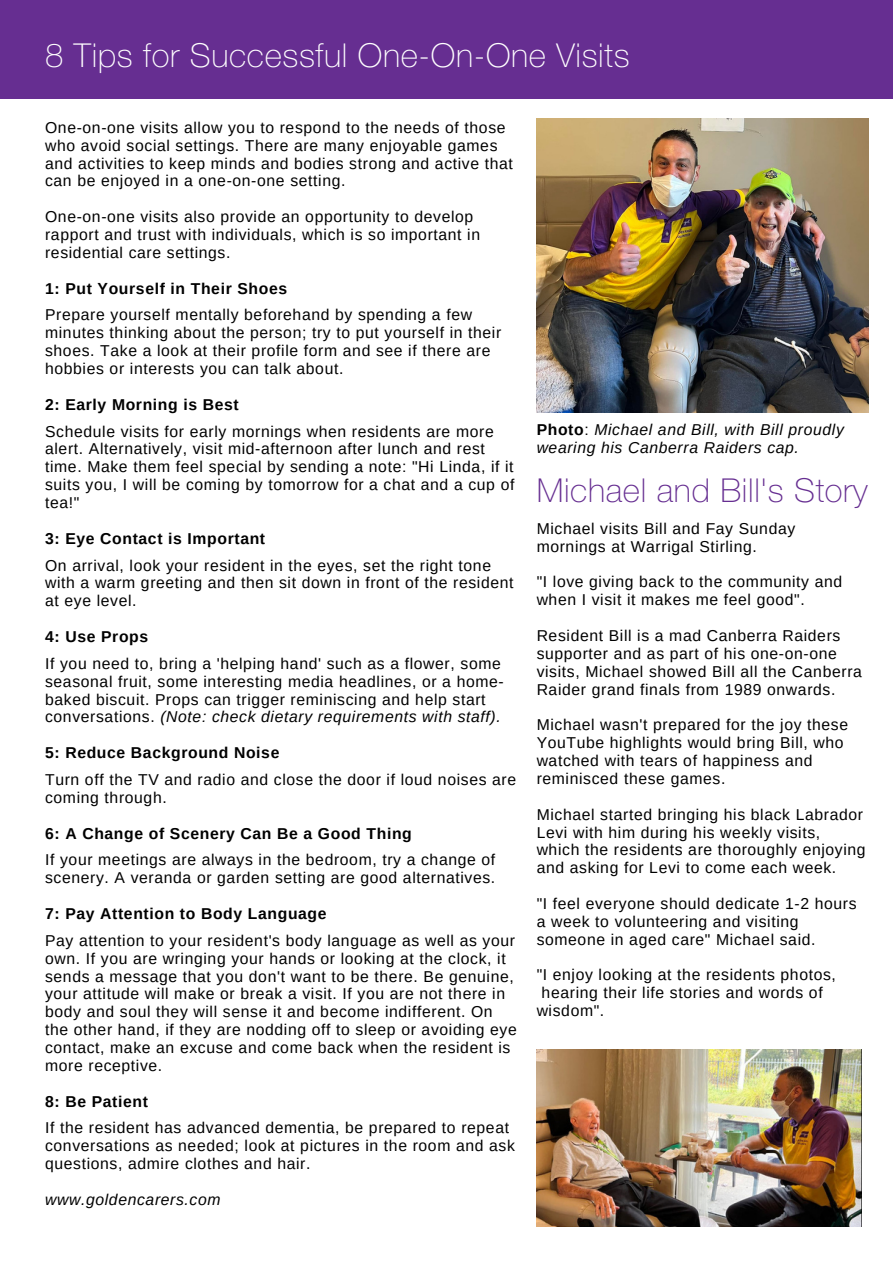
<style>
.page{position:relative;width:893px;height:1264px;background:#fff}
.page>*{position:absolute;margin:0;border:0;box-sizing:border-box;transform-origin:0 0}
.t1{font:100 33px "Helvetica Neue LT Std";letter-spacing:.02em;color:#fff}
.t2{font:100 33px "Helvetica Neue LT Std";letter-spacing:.02em;color:#662e91}
.t3{font:15.75px/17.9px "Arimo";letter-spacing:.04em;color:#000}
.t4{font:700 15.75px "Arimo";letter-spacing:.04em;color:#000}
.t5{font:italic 15.75px/18px "Arimo";letter-spacing:.04em;color:#000}
.s1{font-style:italic}
.s2{font-weight:700;font-style:normal}
.s3{font-style:normal}
</style>
<div class="page">
<div style="left:0;top:0;width:892px;height:98px;background:#662e91"></div>
<img style="left:536px;top:118px;width:332px;height:295px">
<img style="left:536px;top:1049px;width:325px;height:177px">
<h1 class="t1" style="left:45px;top:43px;width:586px">8 Tips for Successful One-On-One Visits</h1>
<p class="t3" style="left:45px;top:118px;width:469px">One-on-one visits allow you to respond to the needs of those who avoid social settings. There are many enjoyable games and activities to keep minds and bodies strong and active that can be enjoyed in a one-on-one setting.</p>
<p class="t3" style="left:45px;top:208px;width:436px">One-on-one visits also provide an opportunity to develop rapport and trust with individuals, which is so important in residential care settings.</p>
<p class="t4" style="left:45px;top:279px;width:243px">1: Put Yourself in Their Shoes</p>
<p class="t3" style="left:45px;top:306px;width:457px">Prepare yourself mentally beforehand by spending a few minutes thinking about the person; try to put yourself in their shoes. Take a look at their profile form and see if there are hobbies or interests you can talk about.</p>
<p class="t4" style="left:45px;top:395px;width:195px">2: Early Morning is Best</p>
<p class="t3" style="left:45px;top:422px;width:471px">Schedule visits for early mornings when residents are more alert. Alternatively, visit mid-afternoon after lunch and rest time. Make them feel special by sending a note: "Hi Linda, if it suits you, I will be coming by tomorrow for a chat and a cup of tea!"</p>
<p class="t4" style="left:45px;top:529px;width:221px">3: Eye Contact is Important</p>
<p class="t3" style="left:45px;top:556px;width:470px">On arrival, look your resident in the eyes, set the right tone with a warm greeting and then sit down in front of the resident at eye level.</p>
<p class="t4" style="left:45px;top:627px;width:105px">4: Use Props</p>
<p class="t3" style="left:45px;top:654px;width:460px">If you need to, bring a 'helping hand' such as a flower, some seasonal fruit, some interesting media headlines, or a home&shy;baked biscuit. Props can trigger reminiscing and help start conversations. <span class="s1">(Note: check dietary requirements with staff).</span></p>
<p class="t4" style="left:45px;top:744px;width:236px">5: Reduce Background Noise</p>
<p class="t3" style="left:45px;top:770px;width:472px">Turn off the TV and radio and close the door if loud noises are coming through.</p>
<p class="t4" style="left:45px;top:824px;width:368px">6: A Change of Scenery Can Be a Good Thing</p>
<p class="t3" style="left:45px;top:851px;width:451px">If your meetings are always in the bedroom, try a change of scenery. A veranda or garden setting are good alternatives.</p>
<p class="t4" style="left:45px;top:904px;width:283px">7: Pay Attention to Body Language</p>
<p class="t3" style="left:45px;top:931px;width:473px">Pay attention to your resident's body language as well as your own. If you are wringing your hands or looking at the clock, it sends a message that you don't want to be there. Be genuine, your attitude will make or break a visit. If you are not there in body and soul they will sense it and become indifferent. On the other hand, if they are nodding off to sleep or avoiding eye contact, make an excuse and come back when the resident is more receptive.</p>
<p class="t4" style="left:45px;top:1092px;width:104px">8: Be Patient</p>
<p class="t3" style="left:45px;top:1119px;width:471px">If the resident has advanced dementia, be prepared to repeat conversations as needed; look at pictures in the room and ask questions, admire clothes and hair.</p>
<p class="t5" style="left:45px;top:1190px;width:177px">www.goldencarers.com</p>
<p class="t5" style="left:536px;top:421px;width:309px"><span class="s2">Photo</span><span class="s3">:</span> Michael and Bill, with Bill proudly wearing his Canberra Raiders cap.</p>
<h1 class="t2" style="left:536px;top:478px;width:332px">Michael and Bill's Story</h1>
<p class="t3" style="left:536px;top:519px;width:260px">Michael visits Bill and Fay Sunday mornings at Warrigal Stirling.</p>
<p class="t3" style="left:536px;top:573px;width:307px">"I love giving back to the community and when I visit it makes me feel good".</p>
<p class="t3" style="left:536px;top:626px;width:327px">Resident Bill is a mad Canberra Raiders supporter and as part of his one-on-one visits, Michael showed Bill all the Canberra Raider grand finals from 1989 onwards.</p>
<p class="t3" style="left:536px;top:716px;width:313px">Michael wasn't prepared for the joy these YouTube highlights would bring Bill, who watched with tears of happiness and reminisced these games.</p>
<p class="t3" style="left:536px;top:805px;width:330px">Michael started bringing his black Labrador Levi with him during his weekly visits, which the residents are thoroughly enjoying and asking for Levi to come each week.</p>
<p class="t3" style="left:536px;top:894px;width:321px">"I feel everyone should dedicate 1-2 hours a week to volunteering and visiting someone in aged care" Michael said.</p>
<p class="t3" style="left:536px;top:966px;width:301px">"I enjoy looking at the residents photos,</p>
<p class="t3" style="left:541px;top:983px;width:282px">hearing their life stories and words of</p>
<p class="t3" style="left:536px;top:1001px;width:69px">wisdom".</p>
</div>
